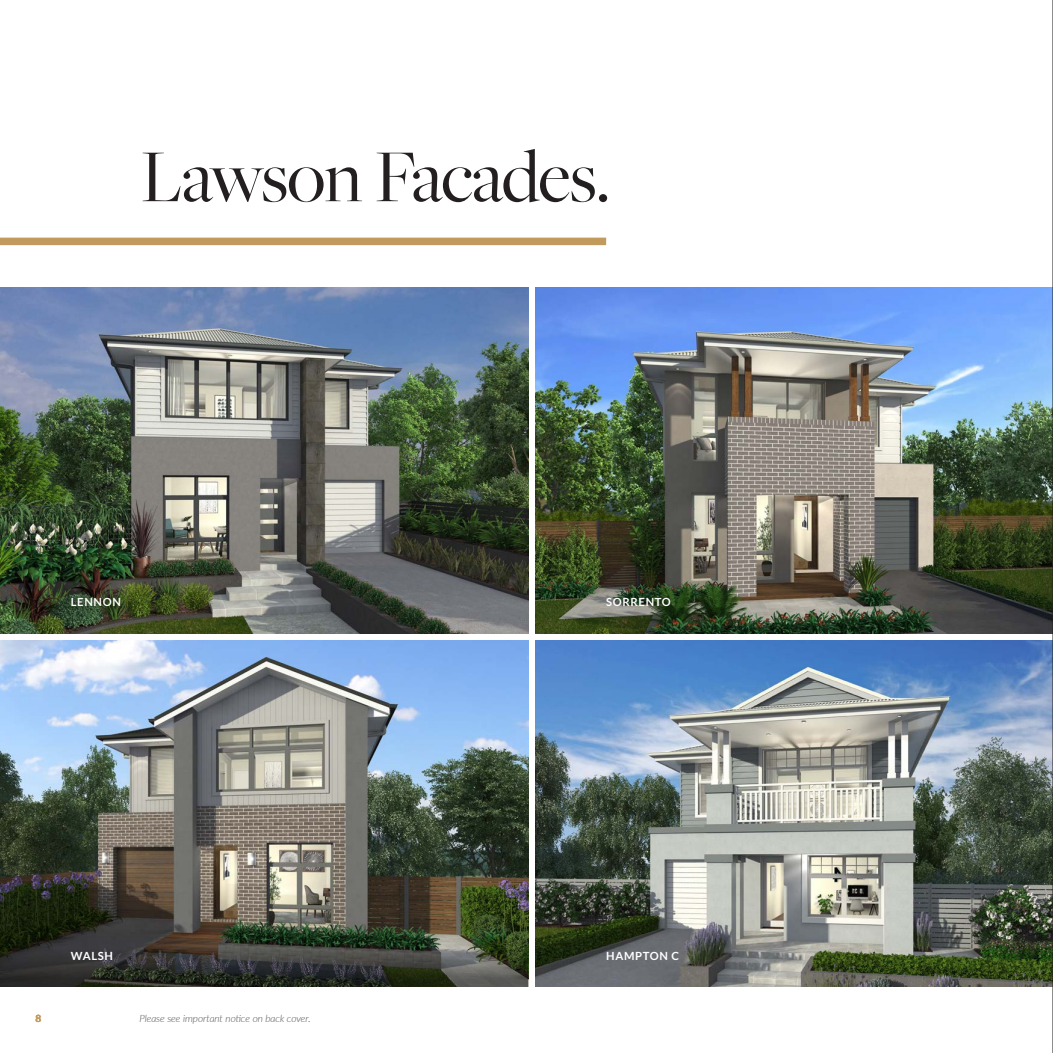
<style>
.page{position:relative;width:1053px;height:1053px;background:#fff}
.page>*{position:absolute;margin:0;border:0;box-sizing:border-box;transform-origin:0 0}
.HOUSE_NAME{font:77.5px "Freight Big Pro";letter-spacing:-.01em;color:#231f20}
.t1{font:700 11.25px "Lato";letter-spacing:.06em;color:#fff}
.t2{font:italic 100 10px "Lato";color:#808285}
.t3{font:700 10px "Lato";color:#c29a5b}
</style>
<div class="page">
<img style="left:535px;top:640px;width:517px;height:346px">
<img style="left:535px;top:287px;width:517px;height:346px">
<img style="left:0;top:640px;width:528px;height:295px">
<img style="left:0;top:287px;width:528px;height:346px">
<hr style="left:1052px;top:0;width:1px;height:1052px;background:#231f20">
<hr style="left:1052px;top:935px;width:1px;height:51px;background:#76787b">
<svg style="left:0;top:935px;width:528px;height:51px;background:#383b34"></svg>
<div style="left:0;top:237px;width:606px;height:8px;background:#c29a5b"></div>
<p class="HOUSE_NAME" style="left:140px;top:126px;width:471px">Lawson Facades.</p>
<p class="t1" style="left:71px;top:595px;width:52px">LENNON</p>
<p class="t1" style="left:606px;top:595px;width:66px">SORRENTO</p>
<p class="t1" style="left:71px;top:949px;width:44px">WALSH</p>
<p class="t3" style="left:35px;top:1012px;width:7px">8</p>
<p class="t2" style="left:139px;top:1011px;width:172px">Please see important notice on back cover.</p>
<p class="t1" style="left:606px;top:949px;width:74px">HAMPTON C</p>
</div>
